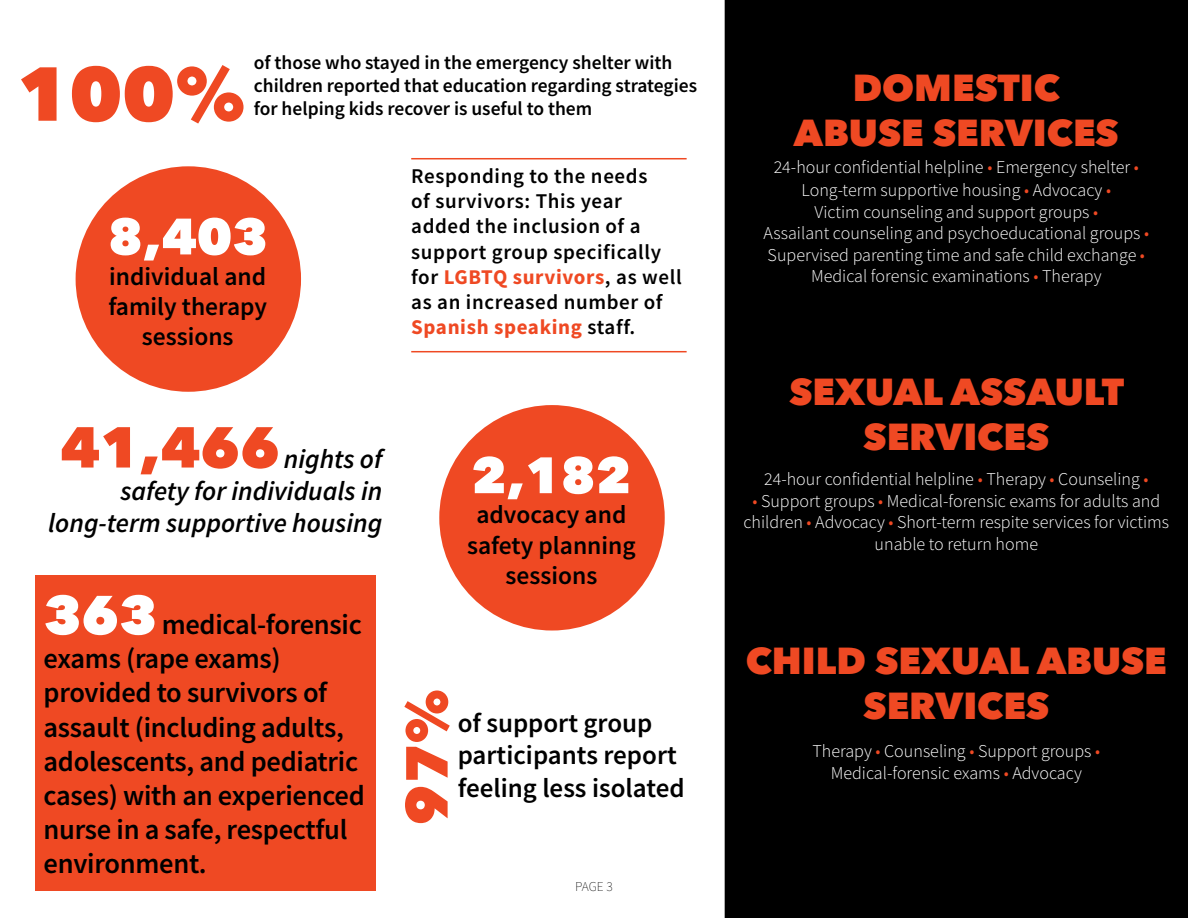
<style>
.page{position:relative;width:1188px;height:918px;background:#fff}
.page>*{position:absolute;margin:0;border:0;box-sizing:border-box;transform-origin:0 0}
.t1{font:800 75.45px "Avenir Next LT Pro";color:#ef4923}
.t2{font:800 58.5px "Avenir Next LT Pro";color:#ef4923}
.t3{font:800 50.55px "Avenir Next LT Pro";color:#fff}
.t4{font:800 37.5px/45px "Avenir Next LT Pro";color:#ef4923;text-align:center}
.t5{font:600 28.5px/34.2px "Source Sans Pro";letter-spacing:-.01em;color:#000}
.t6{font:italic 600 27px/32.4px "Source Sans Pro";color:#000;text-align:right}
.t7{font:600 27px/32.4px "Source Sans Pro";color:#000}
.t8{font:600 25.5px/30.2px "Source Sans Pro";color:#000;text-align:center}
.t9{font:600 21px/25.2px "Source Sans Pro";letter-spacing:.03em;color:#000}
.t10{font:600 19.5px/23.4px "Source Sans Pro";color:#000}
.t11{font:300 18px/21.6px "Source Sans Pro";color:#fff;text-align:center}
.t12{font:200 13.5px "Source Sans Pro";color:#000}
.s1{font-weight:700;color:#ef4923}
.s2{font-family:"Avenir Next LT Pro";font-weight:800;font-style:normal;font-size:57px;color:#ef4923}
.s3{font-family:"Avenir Next LT Pro";font-weight:800;font-size:54px;color:#fff}
.s4{color:#ef4923}
</style>
<div class="page">
<div style="left:725px;top:0;width:463px;height:918px;background:#000"></div>
<div style="left:76px;top:166px;width:225px;height:226px;background:#ef4923;border-radius:50%"></div>
<hr style="left:411px;top:158px;width:276px;height:1px;background:#ef4923">
<hr style="left:411px;top:351px;width:276px;height:1px;background:#ef4923">
<div style="left:35px;top:576px;width:340px;height:315px;background:#ef4923"></div>
<div style="left:439px;top:405px;width:226px;height:226px;background:#ef4923;border-radius:50%"></div>
<h1 class="t1" style="left:17px;top:47px;width:230px">100%</h1>
<p class="t10" style="left:254px;top:50px;width:445px">of those who stayed in the emergency shelter with children reported that education regarding strategies for helping kids recover is useful to them</p>
<h3 class="t3" style="left:108px;top:205px;width:161px">8,403</h3>
<h3 class="t8" style="left:108px;top:261px;width:160px">individual and family therapy sessions</h3>
<p class="t9" style="left:411px;top:163px;width:272px">Responding to the needs<br>of survivors: This year added the inclusion of a support group specifically for <span class="s1">LGBTQ survivors</span>, as well as an increased number of<br><span class="s1">Spanish speaking</span> staff.</p>
<h3 class="t6" style="left:48px;top:442px;width:336px"><span class="s2">41,466</span>nights of safety for individuals in long-term supportive housing</h3>
<h3 class="t5" style="left:44px;top:607px;width:323px"><span class="s3">363</span> medical-forensic exams (rape exams) provided to survivors of assault (including adults, adolescents, and pediatric cases) with an experienced nurse in a safe, respectful environment.</h3>
<h3 class="t3" style="left:471px;top:444px;width:161px">2,182</h3>
<h3 class="t8" style="left:467px;top:500px;width:170px">advocacy and safety planning sessions</h3>
<h2 class="t2" style="left:391px;top:825px;width:138px;rotate:-90deg">97%</h2>
<h3 class="t7" style="left:458px;top:707px;width:228px">of support group participants report feeling less isolated</h3>
<p class="t12" style="left:575px;top:879px;width:39px">PAGE 3</p>
<h3 class="t4" style="left:794px;top:65px;width:326px">DOMESTIC<br>ABUSE SERVICES</h3>
<p class="t11" style="left:774px;top:155px;width:367px;line-height:23.4px">24-hour confidential helpline <span class="s4">•</span> Emergency shelter <span class="s4">•<br></span>Long-term supportive housing <span class="s4">•</span> Advocacy <span class="s4">•</span></p>
<p class="t11" style="left:764px;top:201px;width:387px">Victim counseling and support groups <span class="s4">•<br></span>Assailant counseling and psychoeducational groups <span class="s4">• </span>Supervised parenting time and safe child exchange <span class="s4">• </span>Medical forensic examinations <span class="s4">•</span> Therapy</p>
<h3 class="t4" style="left:789px;top:369px;width:336px">SEXUAL ASSAULT<br>SERVICES</h3>
<p class="t11" style="left:764px;top:468px;width:386px">24-hour confidential helpline <span class="s4">•</span> Therapy <span class="s4">•</span> Counseling <span class="s4">•</span></p>
<p class="t11" style="left:743px;top:490px;width:427px"><span class="s4">•</span> Support groups <span class="s4">•</span> Medical-forensic exams for adults and children <span class="s4">•</span> Advocacy <span class="s4">•</span> Short-term respite services for victims unable to return home</p>
<h3 class="t4" style="left:746px;top:638px;width:423px">CHILD SEXUAL ABUSE<br>SERVICES</h3>
<p class="t11" style="left:812px;top:741px;width:289px">Therapy <span class="s4">•</span> Counseling <span class="s4">•</span> Support groups <span class="s4">•<br></span>Medical-forensic exams <span class="s4">•</span> Advocacy</p>
</div>
